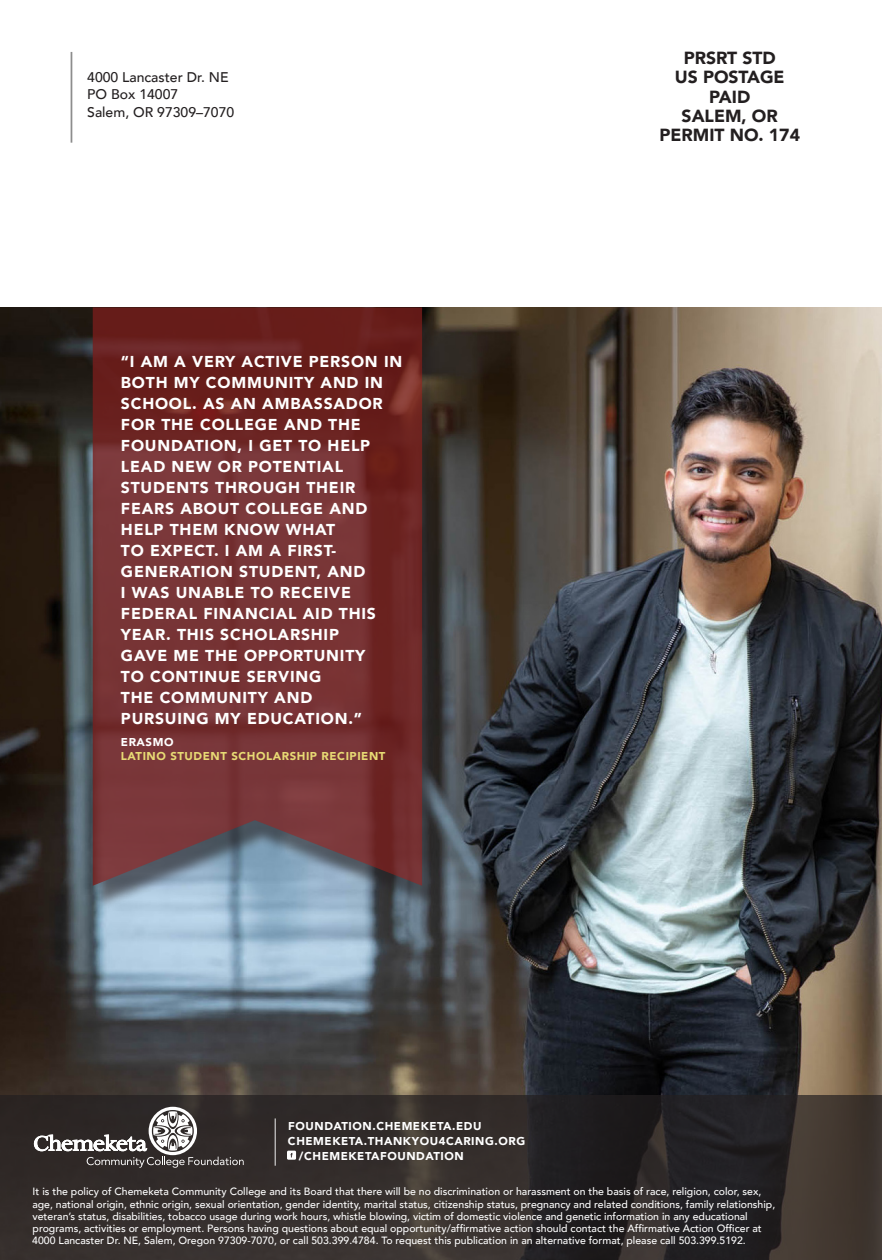
<style>
.page{position:relative;width:882px;height:1260px;background:#fff}
.page>*{position:absolute;margin:0;border:0;box-sizing:border-box;transform-origin:0 0}
.disclaimer{font:900 17.5px/19.2px "Avenir";color:#231f20;text-align:center}
.t1{font:900 15.75px/21px "Avenir";letter-spacing:.05em;color:#fff}
.disclaimer-2{font:500 14px/17.5px "Avenir";color:#231f20}
.Paragraph_Alt{font:900 11.38px "Avenir";letter-spacing:.05em;color:#fff}
.Quote_caption{font:900 11.38px "Avenir";letter-spacing:.05em;color:#e7da74}
.Quote_caption-2{font:900 11.38px "Avenir";letter-spacing:.05em;color:#fff}
.disclaimer-3{font:500 10.5px/12.2px "Avenir";color:#fff}
</style>
<div class="page">
<img style="left:0;top:307px;width:882px;height:789px">
<svg style="left:0;top:1096px;width:882px;height:164px;background:#302b29"></svg>
<svg style="left:287px;top:1151px;width:9px;height:9px"></svg>
<svg style="left:34px;top:1107px;width:210px;height:61px;background:#544f4e"></svg>
<hr style="left:275px;top:1118px;width:1px;height:48px;background:#eeeeef">
<hr style="left:71px;top:52px;width:1px;height:91px;background:#8d8d8d">
<div style="left:91px;top:313px;width:349px;height:597px;background:#231f20;opacity:.75"></div>
<svg style="left:93px;top:307px;width:329px;height:579px;background:#713031"></svg>
<p class="disclaimer-2" style="left:87px;top:67px;width:149px">4000 Lancaster Dr. NE<br>PO Box 14007<br>Salem, OR 97309–7070</p>
<p class="t1" style="left:121px;top:351px;width:283px">“I AM A VERY ACTIVE PERSON IN<br>BOTH MY COMMUNITY AND IN<br>SCHOOL. AS AN AMBASSADOR<br>FOR THE COLLEGE AND THE<br>FOUNDATION, I GET TO HELP<br>LEAD NEW OR POTENTIAL<br>STUDENTS THROUGH THEIR<br>FEARS ABOUT COLLEGE AND<br>HELP THEM KNOW WHAT<br>TO EXPECT. I AM A FIRST-<br>GENERATION STUDENT, AND<br>I WAS UNABLE TO RECEIVE<br>FEDERAL FINANCIAL AID THIS<br>YEAR. THIS SCHOLARSHIP<br>GAVE ME THE OPPORTUNITY<br>TO CONTINUE SERVING<br>THE COMMUNITY AND<br>PURSUING MY EDUCATION.”</p>
<p class="Quote_caption-2" style="left:121px;top:732px;width:54px">ERASMO</p>
<p class="Quote_caption" style="left:121px;top:746px;width:266px">LATINO STUDENT SCHOLARSHIP RECIPIENT</p>
<p class="disclaimer" style="left:659px;top:48px;width:142px">PRSRT STD<br>US POSTAGE<br>PAID<br>SALEM, OR<br>PERMIT NO. 174</p>
<p class="Paragraph_Alt" style="left:288px;top:1116px;width:195px">FOUNDATION.CHEMEKETA.EDU</p>
<p class="Paragraph_Alt" style="left:288px;top:1131px;width:239px">CHEMEKETA.THANKYOU4CARING.ORG</p>
<p class="Paragraph_Alt" style="left:299px;top:1146px;width:166px">/CHEMEKETAFOUNDATION</p>
<p class="disclaimer-3" style="left:32px;top:1185px;width:745px">It is the policy of Chemeketa Community College and its Board that there will be no discrimination or harassment on the basis of race, religion, color, sex, age, national origin, ethnic origin, sexual orientation, gender identity, marital status, citizenship status, pregnancy and related conditions, family relationship, veteran’s status, disabilities, tobacco usage during work hours, whistle blowing, victim of domestic violence and genetic information in any educational programs, activities or employment. Persons having questions about equal opportunity/affirmative action should contact the Affirmative Action Officer at 4000 Lancaster Dr. NE, Salem, Oregon 97309-7070, or call 503.399.4784. To request this publication in an alternative format, please call 503.399.5192.</p>
</div>
